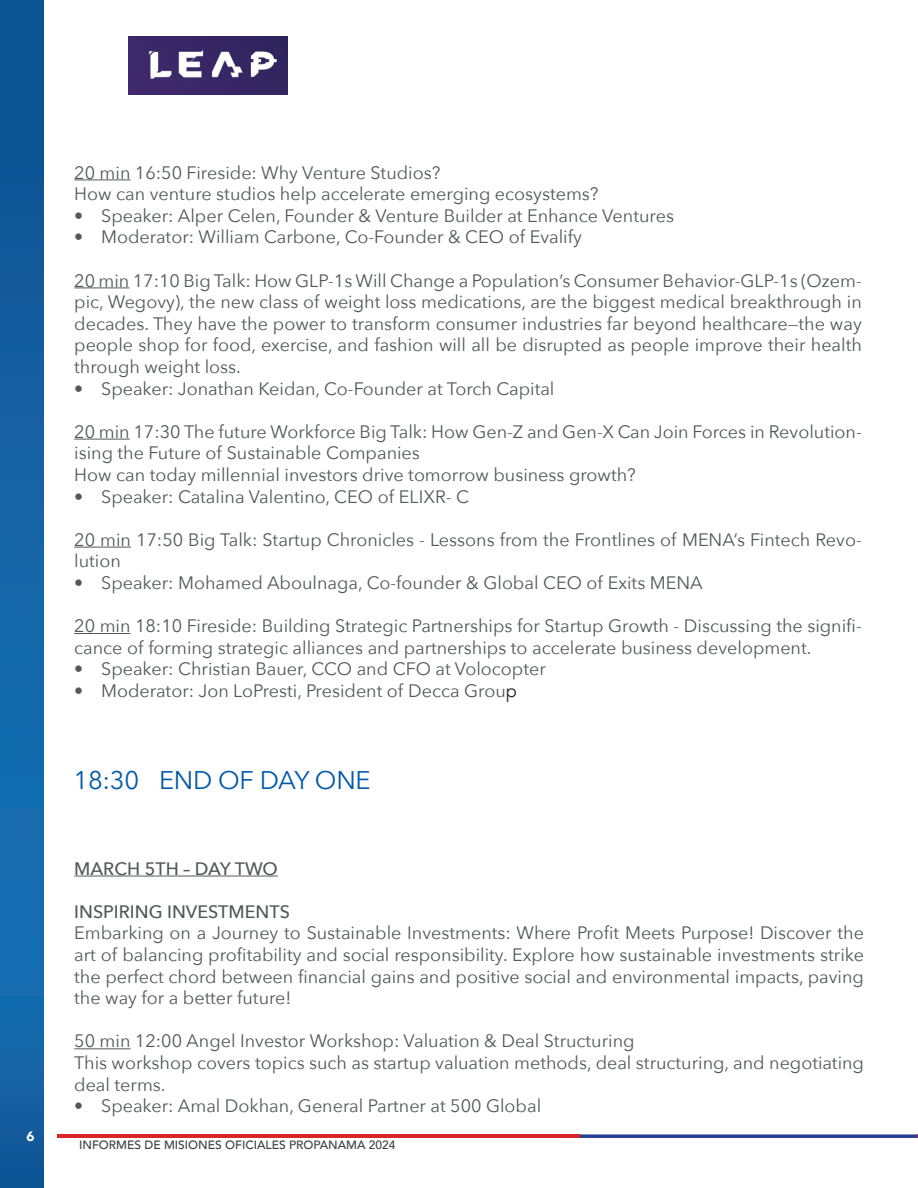
<style>
.page{position:relative;width:918px;height:1188px;background:#fff}
.page>*{position:absolute;margin:0;border:0;box-sizing:border-box;transform-origin:0 0}
.t1{font:25.5px "Avenir Next";letter-spacing:-.01em;color:#0159a9}
.t2{font:18px/21.6px "Avenir Next";color:#545759}
.t3{font:500 18px "Avenir Next";color:#545759}
.t4{font:900 13.5px "Avenir";color:#fff}
.t5{font:500 12px "Avenir";color:#3e3e3f}
.s1{font-family:"Avenir";color:#231f20}
</style>
<div class="page">
<svg style="left:0;top:0;width:43px;height:1188px;background:#1261a2"></svg>
<hr style="left:57px;top:1134px;width:522px;height:4px;background:#d92526">
<svg style="left:579px;top:1134px;width:339px;height:4px"></svg>
<img style="left:129px;top:37px;width:158px;height:57px">
<hr style="left:74px;top:179px;width:56px;height:1px;background:#545759">
<hr style="left:74px;top:287px;width:55px;height:1px;background:#545759">
<hr style="left:74px;top:439px;width:56px;height:1px;background:#545759">
<hr style="left:74px;top:547px;width:57px;height:1px;background:#545759">
<hr style="left:74px;top:633px;width:57px;height:1px;background:#545759">
<hr style="left:74px;top:876px;width:204px;height:1px;background:#545759">
<hr style="left:74px;top:1048px;width:56px;height:1px;background:#545759">
<p class="t4" style="left:26px;top:1125px;width:9px">6</p>
<p class="t2" style="left:74px;top:161px;width:526px">20 min 16:50 Fireside: Why Venture Studios?<br>How can venture studios help accelerate emerging ecosystems?</p>
<p class="t2" style="left:74px;top:204px;width:601px">• Speaker: Alper Celen, Founder &amp; Venture Builder at Enhance Ventures</p>
<p class="t2" style="left:74px;top:226px;width:509px">• Moderator: William Carbone, Co-Founder &amp; CEO of Evalify</p>
<p class="t2" style="left:74px;top:269px;width:789px;text-align:justify">20 min 17:10 Big Talk: How GLP-1s Will Change a Population’s Consumer Behavior-GLP-1s (Ozem&shy;pic, Wegovy), the new class of weight loss medications, are the biggest medical breakthrough in decades. They have the power to transform consumer industries far beyond healthcare—the way people shop for food, exercise, and fashion will all be disrupted as people improve their health through weight loss.</p>
<p class="t2" style="left:74px;top:377px;width:482px">• Speaker: Jonathan Keidan, Co-Founder at Torch Capital</p>
<p class="t2" style="left:74px;top:420px;width:789px">20 min 17:30 The future Workforce Big Talk: How Gen-Z and Gen-X Can Join Forces in Revolution&shy;ising the Future of Sustainable Companies<br>How can today millennial investors drive tomorrow business growth?</p>
<p class="t2" style="left:74px;top:485px;width:396px">• Speaker: Catalina Valentino, CEO of ELIXR- C</p>
<p class="t2" style="left:74px;top:528px;width:789px">20 min 17:50 Big Talk: Startup Chronicles - Lessons from the Frontlines of MENA’s Fintech Revo&shy;lution</p>
<p class="t2" style="left:74px;top:571px;width:630px">• Speaker: Mohamed Aboulnaga, Co-founder &amp; Global CEO of Exits MENA</p>
<p class="t2" style="left:74px;top:614px;width:789px">20 min 18:10 Fireside: Building Strategic Partnerships for Startup Growth - Discussing the signifi&shy;cance of forming strategic alliances and partnerships to accelerate business development.</p>
<p class="t2" style="left:74px;top:658px;width:473px">• Speaker: Christian Bauer, CCO and CFO at Volocopter</p>
<p class="t2" style="left:74px;top:679px;width:444px">• Moderator: Jon LoPresti, President of Decca Grou<span class="s1">p</span></p>
<h1 class="t1" style="left:74px;top:759px;width:299px">18:30 END OF DAY ONE</h1>
<p class="t3" style="left:74px;top:853px;width:205px">MARCH 5TH – DAY TWO</p>
<p class="t3" style="left:74px;top:896px;width:217px">INSPIRING INVESTMENTS</p>
<p class="t2" style="left:74px;top:922px;width:791px;text-align:justify">Embarking on a Journey to Sustainable Investments: Where Profit Meets Purpose! Discover the art of balancing profitability and social responsibility. Explore how sustainable investments strike the perfect chord between financial gains and positive social and environmental impacts, paving the way for a better future!</p>
<p class="t2" style="left:74px;top:1030px;width:791px">50 min 12:00 Angel Investor Workshop: Valuation &amp; Deal Structuring<br>This workshop covers topics such as startup valuation methods, deal structuring, and negotiating deal terms.</p>
<p class="t2" style="left:74px;top:1094px;width:469px">• Speaker: Amal Dokhan, General Partner at 500 Global</p>
<p class="t5" style="left:79px;top:1135px;width:318px">INFORMES DE MISIONES OFICIALES PROPANAMA 2024</p>
</div>
